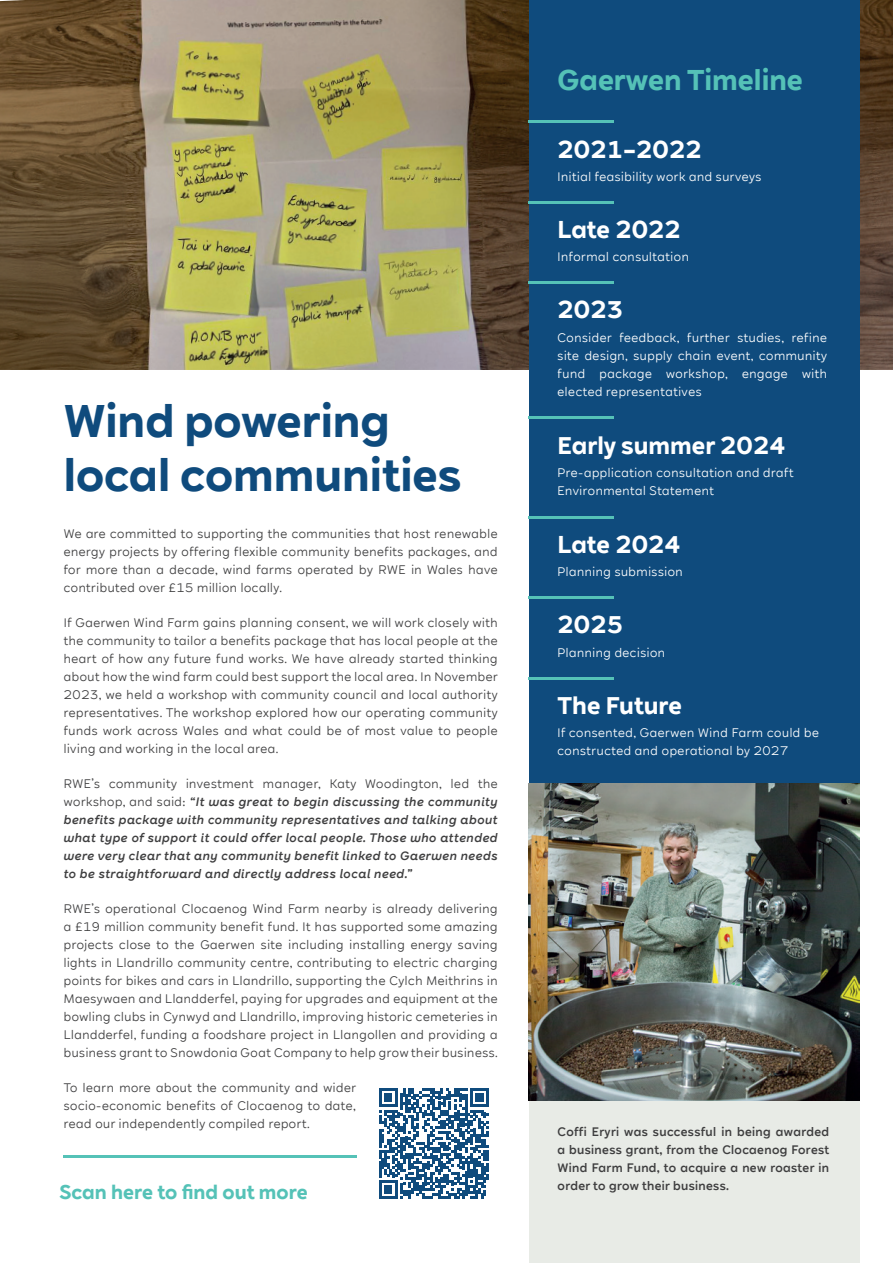
<style>
.page{position:relative;width:893px;height:1263px;background:#fff}
.page>*{position:absolute;margin:0;border:0;box-sizing:border-box;transform-origin:0 0}
.t1{font:700 45px/54px "RWE Sans";color:#0f4b7d}
.t2{font:700 28.5px "RWE Sans";color:#55c2b7}
.t3{font:700 24px "RWE Sans";color:#fff}
.t4{font:700 19.5px "RWE Sans";color:#55c2b7}
.t5{font:12px/18px "RWE Sans";letter-spacing:.05em;color:#3e3e3f;text-align:justify}
.t6{font:12px/18px "RWE Sans";letter-spacing:.05em;color:#fff}
.t7{font:italic 500 12px/18px "RWE Sans";letter-spacing:.05em;color:#3e3e3f;text-align:justify}
.t8{font:500 12px/18px "RWE Sans";letter-spacing:.03em;color:#3e3e3f;text-align:justify}
.s1{font-weight:400;font-style:normal}
</style>
<div class="page">
<img style="left:0;top:0;width:893px;height:370px">
<svg style="left:379px;top:1088px;width:110px;height:111px"></svg>
<div style="left:529px;top:0;width:331px;height:783px;background:#0f4b7d"></div>
<div style="left:529px;top:1100px;width:331px;height:163px;background:#e8ebe6"></div>
<hr style="left:529px;top:121px;width:85px;height:2px;background:#55c2b7">
<hr style="left:529px;top:201px;width:85px;height:3px;background:#55c2b7">
<hr style="left:529px;top:281px;width:85px;height:3px;background:#55c2b7">
<hr style="left:529px;top:416px;width:85px;height:3px;background:#55c2b7">
<hr style="left:529px;top:516px;width:85px;height:3px;background:#55c2b7">
<hr style="left:529px;top:596px;width:85px;height:3px;background:#55c2b7">
<hr style="left:529px;top:677px;width:85px;height:2px;background:#55c2b7">
<img style="left:529px;top:783px;width:330px;height:317px">
<hr style="left:64px;top:1155px;width:293px;height:3px;background:#55c2b7">
<h1 class="t1" style="left:64px;top:395px;width:399px">Wind powering local communities</h1>
<p class="t5" style="left:64px;top:525px;width:435px">We are committed to supporting the communities that host renewable energy projects by offering flexible community benefits packages, and for more than a decade, wind farms operated by RWE in Wales have contributed over £15 million locally.</p>
<p class="t5" style="left:64px;top:614px;width:435px">If Gaerwen Wind Farm gains planning consent, we will work closely with the community to tailor a benefits package that has local people at the heart of how any future fund works. We have already started thinking about how the wind farm could best support the local area. In November 2023, we held a workshop with community council and local authority representatives. The workshop explored how our operating community funds work across Wales and what could be of most value to people living and working in the local area.</p>
<p class="t7" style="left:64px;top:775px;width:435px"><span class="s1">RWE’s community investment manager, Katy Woodington, led the workshop, and said:</span> “It was great to begin discussing the community benefits package with community representatives and talking about what type of support it could offer local people. Those who attended were very clear that any community benefit linked to Gaerwen needs to be straightforward and directly address local need.”</p>
<p class="t5" style="left:64px;top:900px;width:436px">RWE’s operational Clocaenog Wind Farm nearby is already delivering a £19 million community benefit fund. It has supported some amazing projects close to the Gaerwen site including installing energy saving lights in Llandrillo community centre, contributing to electric charging points for bikes and cars in Llandrillo, supporting the Cylch Meithrins in Maesywaen and Llandderfel, paying for upgrades and equipment at the bowling clubs in Cynwyd and Llandrillo, improving historic cemeteries in Llandderfel, funding a foodshare project in Llangollen and providing a business grant to Snowdonia Goat Company to help grow their business.</p>
<p class="t5" style="left:64px;top:1079px;width:294px">To learn more about the community and wider socio-economic benefits of Clocaenog to date, read our independently compiled report.</p>
<h3 class="t4" style="left:60px;top:1179px;width:250px">Scan here to find out more</h3>
<h2 class="t2" style="left:558px;top:62px;width:247px">Gaerwen Timeline</h2>
<h3 class="t3" style="left:558px;top:134px;width:146px">2021–2022</h3>
<p class="t6" style="left:558px;top:168px;width:205px">Initial feasibility work and surveys</p>
<h3 class="t3" style="left:558px;top:214px;width:125px">Late 2022</h3>
<p class="t6" style="left:558px;top:248px;width:133px">Informal consultation</p>
<h3 class="t3" style="left:558px;top:295px;width:67px">2023</h3>
<p class="t6" style="left:558px;top:329px;width:271px;text-align:justify">Consider feedback, further studies, refine site design, supply chain event, community fund package workshop, engage with elected representatives</p>
<h3 class="t3" style="left:558px;top:430px;width:230px">Early summer 2024</h3>
<p class="t6" style="left:558px;top:464px;width:237px">Pre-application consultation and draft<br>Environmental Statement</p>
<h3 class="t3" style="left:558px;top:529px;width:125px">Late 2024</h3>
<p class="t6" style="left:558px;top:563px;width:127px">Planning submission</p>
<h3 class="t3" style="left:558px;top:609px;width:67px">2025</h3>
<p class="t6" style="left:558px;top:644px;width:109px">Planning decision</p>
<h3 class="t3" style="left:558px;top:690px;width:126px">The Future</h3>
<p class="t6" style="left:558px;top:724px;width:263px">If consented, Gaerwen Wind Farm could be constructed and operational by 2027</p>
<p class="t8" style="left:558px;top:1123px;width:273px">Coffi Eryri was successful in being awarded a business grant, from the Clocaenog Forest Wind Farm Fund, to acquire a new roaster in order to grow their business.</p>
</div>
